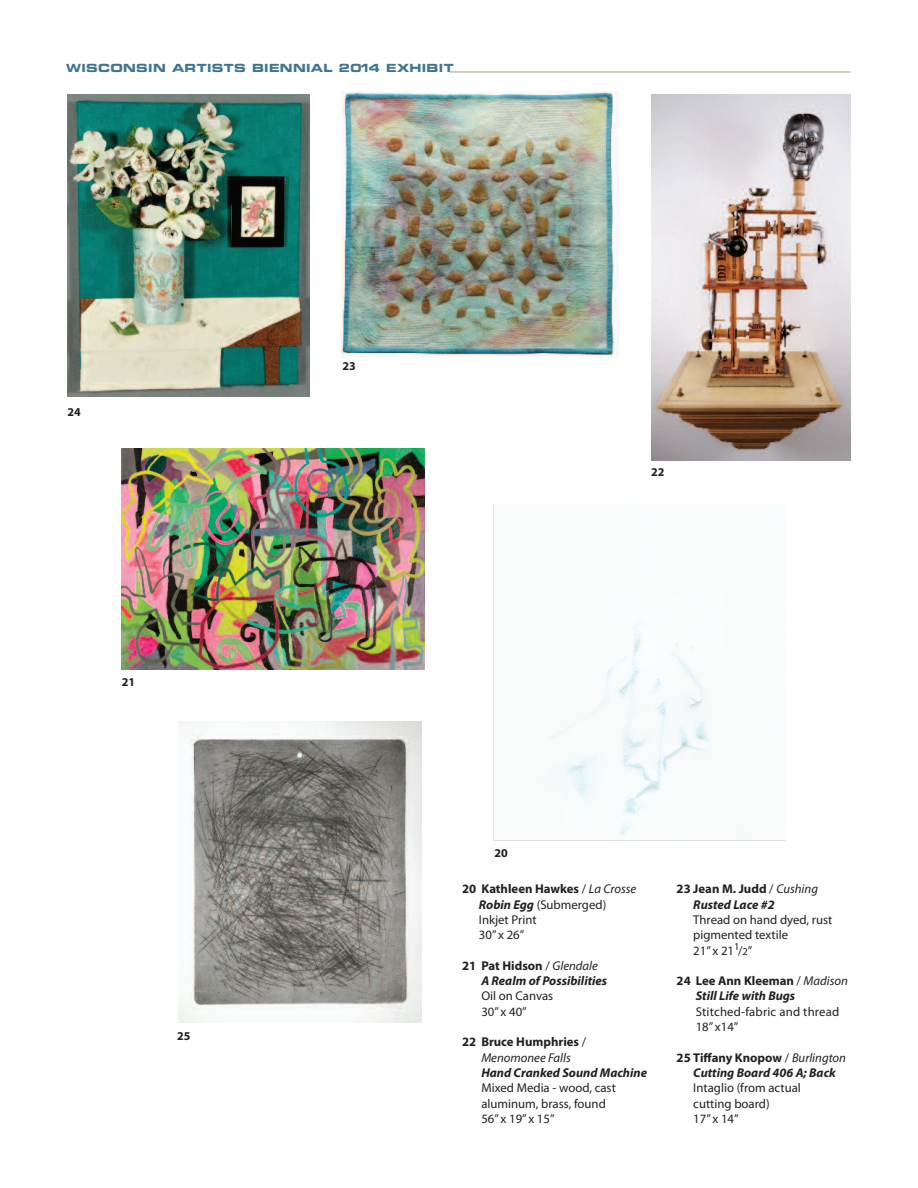
<style>
.page{position:relative;width:918px;height:1188px;background:#fff}
.page>*{position:absolute;margin:0;border:0;box-sizing:border-box;transform-origin:0 0}
.t1{font:12.75px/15.3px "Myriad Pro";color:#231f20}
.t2{font:italic 700 12.75px/15.3px "Myriad Pro";color:#231f20}
.t3{font:700 12.75px/15.3px "Myriad Pro";color:#231f20;text-align:center}
.t4{font:700 12px "Myriad Pro";color:#231f20}
.t5{font:11.25px "Eurostile Bold Extended Two";letter-spacing:.03em;color:#407491}
.s1{font-weight:700}
.s2{font-style:italic}
.s3{font-weight:700;font-style:italic}
.s4{font-style:normal}
.s5{font-weight:400;font-style:normal}
.s6{font-weight:400}
.s7{font-weight:400;font-style:italic}
.s8{font-size:10.5px}
</style>
<div class="page">
<img style="left:122px;top:448px;width:302px;height:222px">
<img style="left:341px;top:91px;width:277px;height:265px">
<img style="left:68px;top:94px;width:241px;height:303px">
<img style="left:179px;top:721px;width:243px;height:301px">
<img style="left:651px;top:94px;width:199px;height:367px">
<hr style="left:449px;top:72px;width:401px;height:1px;background:#a8977e">
<img style="left:549px;top:620px;width:194px;height:220px">
<p class="t5" style="left:66px;top:64px;width:389px">WISCONSIN ARTISTS BIENNIAL 2014 EXHIBIT</p>
<p class="t4" style="left:68px;top:407px;width:15px">24</p>
<p class="t4" style="left:122px;top:677px;width:15px">21</p>
<p class="t4" style="left:177px;top:1031px;width:15px">25</p>
<p class="t4" style="left:342px;top:361px;width:15px">23</p>
<p class="t4" style="left:651px;top:468px;width:15px">22</p>
<p class="t4" style="left:494px;top:848px;width:15px">20</p>
<p class="t1" style="left:479px;top:882px;width:159px;text-indent:-17px"><span class="s1">20 Kathleen hawkes</span> / <span class="s2">La Crosse<br></span><span class="s3">Robin Egg</span> (Submerged)<br>Inkjet Print<br>30” x 26”</p>
<p class="t2" style="left:481px;top:959px;width:127px;text-indent:-19px"><span class="s4">21 Pat hidson</span> <span class="s5">/</span> <span class="s6">Glendale<br></span>A Realm of Possibilities</p>
<p class="t1" style="left:481px;top:990px;width:73px">Oil on Canvas<br>30” x 40”</p>
<p class="t3" style="left:462px;top:1035px;width:125px">22 Bruce humphries <span class="s6">/<br></span><span class="s7">Menomonee Falls</span></p>
<p class="t2" style="left:481px;top:1066px;width:167px">Hand Cranked Sound Machine</p>
<p class="t1" style="left:481px;top:1081px;width:136px">Mixed Media - wood, cast aluminum, brass, found<br>56” x 19” x 15”</p>
<p class="t3" style="left:693px;top:882px;width:126px;text-align:left;text-indent:-17px">23 Jean M. Judd <span class="s6">/</span> <span class="s7">Cushing<br></span><span class="s2">Rusted Lace #2</span></p>
<p class="t1" style="left:693px;top:913px;width:141px">Thread on hand dyed, rust pigmented textile<br>21” x 21<sup>1</sup>/<span class="s8">2</span>”</p>
<p class="t2" style="left:696px;top:974px;width:154px;text-indent:-19px"><span class="s4">24 Lee ann Kleeman</span> <span class="s5">/</span> <span class="s6">Madison<br></span>Still Life with Bugs</p>
<p class="t1" style="left:696px;top:1005px;width:145px">Stitched-fabric and thread<br>18” x14”</p>
<p class="t2" style="left:677px;top:1051px;width:171px;text-align:center"><span class="s4">25 Tiffany Knopow</span> <span class="s5">/</span> <span class="s6">Burlington<br></span>Cutting Board 406 A; Back</p>
<p class="t1" style="left:693px;top:1081px;width:109px">Intaglio (from actual cutting board)<br>17” x 14”</p>
</div>
